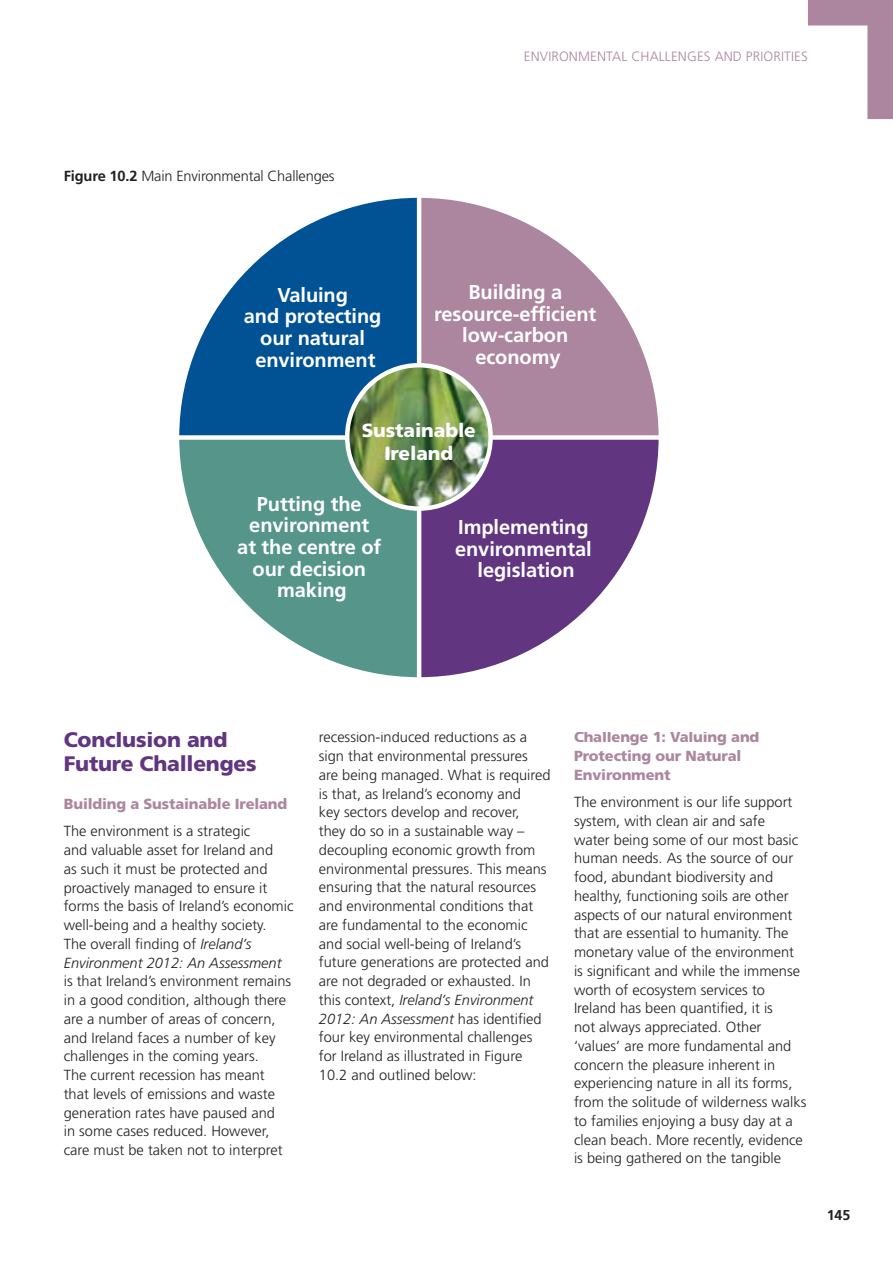
<style>
.page{position:relative;width:893px;height:1263px;background:#fff}
.page>*{position:absolute;margin:0;border:0;box-sizing:border-box;transform-origin:0 0}
.Body_S3_H1{font:900 21px/24px "Frutiger LT Std";letter-spacing:-.01em;color:#61357f}
.t1{font:700 20.1px/21.6px "Frutiger LT Std";letter-spacing:-.005em;color:#fff;text-align:center}
.t2{font:900 19.05px/22.8px "Frutiger LT Std";letter-spacing:-.005em;color:#fff;text-align:center}
.Body__2{font:300 14.7px/18.8px "Frutiger LT Std";color:#231f1f}
.Body_S3_H2{font:900 14.7px/18.8px "Frutiger LT Std";letter-spacing:-.01em;color:#ac869e}
.Head_Fig{font:300 14.7px "Frutiger LT Std";letter-spacing:-.01em;color:#231f1f}
.t3{font:700 14.25px "Frutiger LT Std";color:#231f1f}
.t4{font:300 13.5px "Frutiger LT Std";letter-spacing:.01em;color:#ac869e}
.s1{font-weight:700}
.s2{font-style:italic}
</style>
<div class="page">
<svg style="left:808px;top:0;width:85px;height:119px"></svg>
<svg style="left:179px;top:198px;width:238px;height:237px;fill:#005294"></svg>
<svg style="left:421px;top:198px;width:238px;height:237px;fill:#ac869e"></svg>
<svg style="left:179px;top:440px;width:238px;height:237px;fill:#55958a"></svg>
<svg style="left:421px;top:440px;width:238px;height:237px;fill:#61357f"></svg>
<img style="left:347px;top:365px;width:144px;height:144px;border-radius:72px">
<div style="left:345px;top:363px;width:148px;height:148px;border:4px solid #fff;border-radius:50%"></div>
<p class="Head_Fig" style="left:64px;top:168px;width:272px"><span class="s1">Figure 10.2</span> Main Environmental Challenges</p>
<p class="t1" style="left:244px;top:284px;width:139px">Valuing<br>and protecting our natural environment</p>
<p class="t4" style="left:524px;top:49px;width:46px">Environm</p>
<p class="t4" style="left:590px;top:49px;width:59px">ental Chall</p>
<p class="t4" style="left:671px;top:49px;width:137px">eng es an d Priorities</p>
<p class="t1" style="left:434px;top:282px;width:164px">Building a resource-efficient low-carbon economy</p>
<p class="t2" style="left:362px;top:419px;width:116px">Sustainable<br>Ireland</p>
<p class="t1" style="left:237px;top:493px;width:146px">Putting the environment<br>at the centre of our decision making</p>
<p class="t1" style="left:455px;top:517px;width:138px">Implementing environmental legislation</p>
<p class="Body_S3_H1" style="left:64px;top:728px;width:194px">Conclusion and<br>Future Challenges</p>
<p class="Body_S3_H2" style="left:64px;top:794px;width:225px">Building a Sustainable Ireland</p>
<p class="Body__2" style="left:64px;top:822px;width:231px">The environment is a strategic<br>and valuable asset for Ireland and<br>as such it must be protected and proactively managed to ensure it forms the basis of Ireland’s economic well-being and a healthy society.<br>The overall finding of <span class="s2">Ireland’s Environment 2012: An Assessment </span>is that Ireland’s environment remains in a good condition, although there are a number of areas of concern, and Ireland faces a number of key challenges in the coming years.<br>The current recession has meant that levels of emissions and waste generation rates have paused and<br>in some cases reduced. However, care must be taken not to interpret</p>
<p class="Body__2" style="left:319px;top:728px;width:233px">recession-induced reductions as a sign that environmental pressures are being managed. What is required is that, as Ireland’s economy and<br>key sectors develop and recover,<br>they do so in a sustainable way – decoupling economic growth from environmental pressures. This means ensuring that the natural resources and environmental conditions that are fundamental to the economic and social well-being of Ireland’s future generations are protected and are not degraded or exhausted. In this context, <span class="s2">Ireland’s Environment 2012: An Assessment</span> has identified four key environmental challenges for Ireland as illustrated in Figure 10.2 and outlined below:</p>
<p class="Body_S3_H2" style="left:574px;top:728px;width:187px">Challenge 1: Valuing and<br>Protecting our Natural<br>Environment</p>
<p class="Body__2" style="left:574px;top:793px;width:234px">The environment is our life support system, with clean air and safe<br>water being some of our most basic human needs. As the source of our food, abundant biodiversity and healthy, functioning soils are other aspects of our natural environment that are essential to humanity. The monetary value of the environment is significant and while the immense worth of ecosystem services to Ireland has been quantified, it is<br>not always appreciated. Other ‘values’ are more fundamental and concern the pleasure inherent in experiencing nature in all its forms, from the solitude of wilderness walks to families enjoying a busy day at a clean beach. More recently, evidence is being gathered on the tangible</p>
<p class="t3" style="left:827px;top:1207px;width:25px">145</p>
</div>
